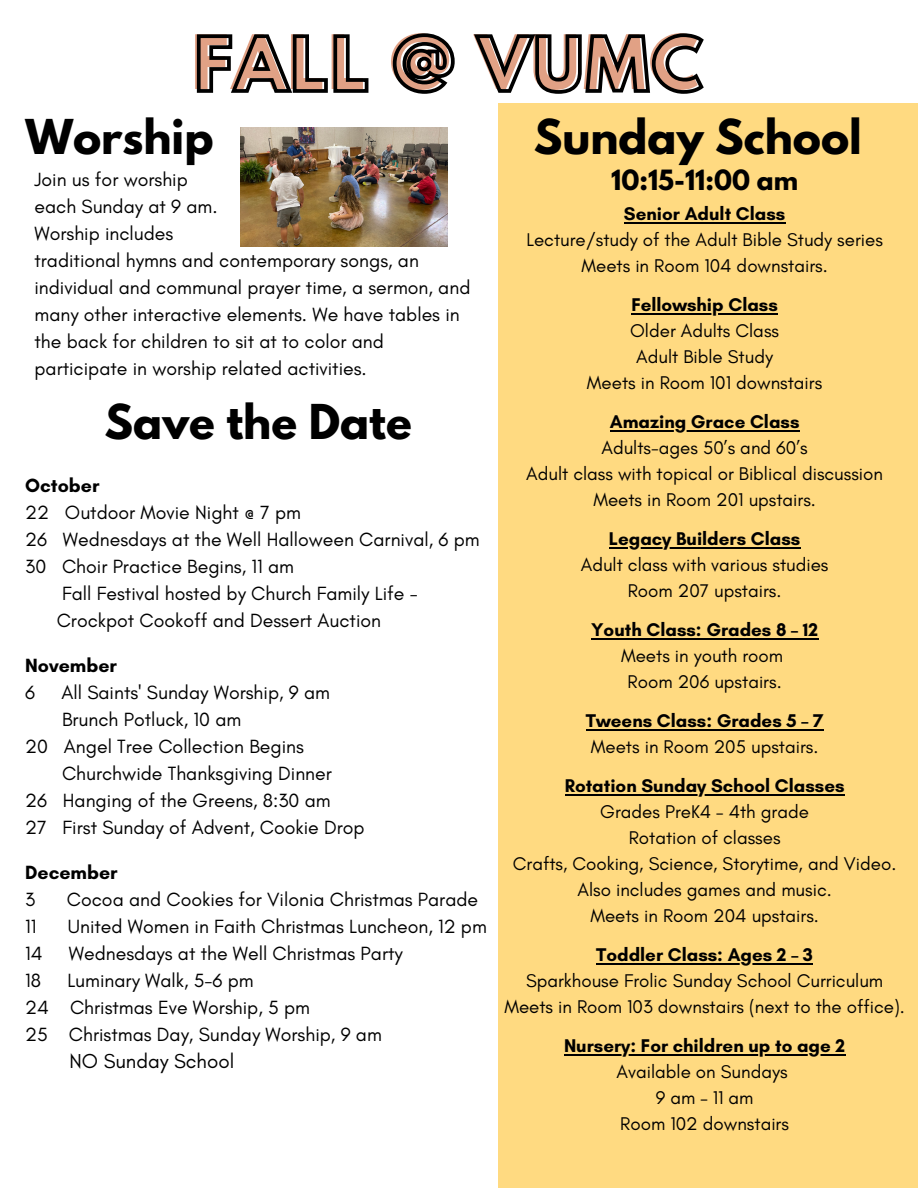
<style>
.page{position:relative;width:918px;height:1188px;background:#fff}
.page>*{position:absolute;margin:0;border:0;box-sizing:border-box;transform-origin:0 0}
.t1{font:700 66.3px "League Spartan";letter-spacing:.045em;color:#e1a185}
.t2{font:700 42.6px "League Spartan";color:#000}
.t3{font:700 24.75px "League Spartan";color:#000}
.t4{font:20.55px "Glacial Indifference";color:#000}
.t5{font:19.5px/27px "Glacial Indifference";color:#000}
.t6{font:700 19.5px "Glacial Indifference";color:#000}
.t7{font:18.75px/26px "Glacial Indifference";color:#000;text-align:center}
.t8{font:700 18.75px "Glacial Indifference";color:#000}
</style>
<div class="page">
<div style="left:498px;top:104px;width:420px;height:1084px;background:#ffda81"></div>
<img style="left:241px;top:127px;width:207px;height:119px">
<svg style="left:196px;top:33px;width:508px;height:61px"></svg>
<hr style="left:624px;top:222px;width:161px;height:2px;background:#000">
<hr style="left:631px;top:313px;width:147px;height:2px;background:#000">
<hr style="left:610px;top:430px;width:189px;height:2px;background:#000">
<hr style="left:609px;top:547px;width:191px;height:2px;background:#000">
<hr style="left:591px;top:638px;width:227px;height:2px;background:#000">
<hr style="left:586px;top:729px;width:237px;height:2px;background:#000">
<hr style="left:565px;top:794px;width:280px;height:2px;background:#000">
<hr style="left:596px;top:963px;width:217px;height:2px;background:#000">
<hr style="left:564px;top:1054px;width:281px;height:2px;background:#000">
<h1 class="t1" style="left:191px;top:29px;width:509px">FALL @ VUMC</h1>
<h2 class="t2" style="left:25px;top:116px;width:190px">Worship</h2>
<p class="t5" style="left:34px;top:166px;width:437px">Join us for worship<br>each Sunday at 9 am.<br>Worship includes<br>traditional hymns and contemporary songs, an individual and communal prayer time, a sermon, and many other interactive elements. We have tables in the back for children to sit at to color and participate in worship related activities.</p>
<h2 class="t2" style="left:105px;top:400px;width:309px">Save the Date</h2>
<h2 class="t2" style="left:534px;top:116px;width:329px">Sunday School</h2>
<p class="t3" style="left:611px;top:168px;width:188px">10:15-11:00 am</p>
<p class="t8" style="left:624px;top:203px;width:163px">Senior Adult Class</p>
<p class="t7" style="left:526px;top:227px;width:358px">Lecture/study of the Adult Bible Study series<br>Meets in Room 104 downstairs.</p>
<p class="t8" style="left:631px;top:294px;width:148px">Fellowship Class</p>
<p class="t7" style="left:587px;top:318px;width:237px">Older Adults Class<br>Adult Bible Study<br>Meets in Room 101 downstairs</p>
<p class="t8" style="left:610px;top:411px;width:191px">Amazing Grace Class</p>
<p class="t7" style="left:526px;top:435px;width:358px">Adults-ages 50’s and 60’s<br>Adult class with topical or Biblical discussion<br>Meets in Room 201 upstairs.</p>
<p class="t8" style="left:609px;top:528px;width:193px">Legacy Builders Class</p>
<p class="t7" style="left:581px;top:552px;width:249px">Adult class with various studies<br>Room 207 upstairs.</p>
<p class="t8" style="left:591px;top:619px;width:229px">Youth Class: Grades 8 – 12</p>
<p class="t7" style="left:621px;top:643px;width:164px">Meets in youth room<br>Room 206 upstairs.</p>
<p class="t8" style="left:586px;top:710px;width:239px">Tweens Class: Grades 5 – 7</p>
<p class="t7" style="left:591px;top:734px;width:229px">Meets in Room 205 upstairs.</p>
<p class="t8" style="left:565px;top:775px;width:281px">Rotation Sunday School Classes</p>
<p class="t7" style="left:513px;top:799px;width:385px">Grades PreK4 – 4th grade<br>Rotation of classes<br>Crafts, Cooking, Science, Storytime, and Video.<br>Also includes games and music.<br>Meets in Room 204 upstairs.</p>
<p class="t8" style="left:596px;top:944px;width:218px">Toddler Class: Ages 2 – 3</p>
<p class="t7" style="left:504px;top:968px;width:402px">Sparkhouse Frolic Sunday School Curriculum<br>Meets in Room 103 downstairs (next to the office).</p>
<p class="t8" style="left:564px;top:1035px;width:283px">Nursery: For children up to age 2</p>
<p class="t7" style="left:617px;top:1059px;width:174px">Available on Sundays<br>9am–11am<br>Room 102 downstairs</p>
<p class="t6" style="left:25px;top:474px;width:76px">October</p>
<p class="t5" style="left:25px;top:499px;width:277px">22 Outdoor Movie Night @ 7 pm</p>
<p class="t5" style="left:25px;top:526px;width:456px">26 Wednesdays at the Well Halloween Carnival, 6 pm</p>
<p class="t5" style="left:25px;top:553px;width:270px">30 Choir Practice Begins, 11 am</p>
<p class="t5" style="left:62px;top:580px;width:357px">Fall Festival hosted by Church Family Life -</p>
<p class="t5" style="left:57px;top:607px;width:326px">Crockpot Cookoff and Dessert Auction</p>
<p class="t6" style="left:25px;top:654px;width:93px">November</p>
<p class="t5" style="left:25px;top:679px;width:11px">6</p>
<p class="t5" style="left:61px;top:679px;width:270px">All Saints' Sunday Worship, 9 am</p>
<p class="t5" style="left:62px;top:706px;width:181px">Brunch Potluck, 10 am</p>
<p class="t5" style="left:25px;top:733px;width:280px">20 Angel Tree Collection Begins</p>
<p class="t5" style="left:62px;top:760px;width:271px">Churchwide Thanksgiving Dinner</p>
<p class="t5" style="left:25px;top:787px;width:307px">26 Hanging of the Greens, 8:30 am</p>
<p class="t5" style="left:25px;top:814px;width:341px">27 First Sunday of Advent, Cookie Drop</p>
<p class="t6" style="left:25px;top:861px;width:94px">December</p>
<p class="t5" style="left:25px;top:886px;width:12px">3</p>
<p class="t5" style="left:67px;top:886px;width:413px">Cocoa and Cookies for Vilonia Christmas Parade</p>
<p class="t5" style="left:25px;top:913px;width:13px">11</p>
<p class="t5" style="left:68px;top:913px;width:421px">United Women in Faith Christmas Luncheon, 12 pm</p>
<p class="t5" style="left:25px;top:940px;width:19px">14</p>
<p class="t5" style="left:69px;top:940px;width:335px">Wednesdays at the Well Christmas Party</p>
<p class="t5" style="left:25px;top:967px;width:17px">18</p>
<p class="t5" style="left:25px;top:967px;width:358px;text-indent:42px">Luminary Walk, 5-6 pm<br>24 Christmas Eve Worship, 5 pm<br>25 Christmas Day, Sunday Worship, 9 am</p>
<p class="t4" style="left:70px;top:1049px;width:166px">NO Sunday School</p>
</div>
